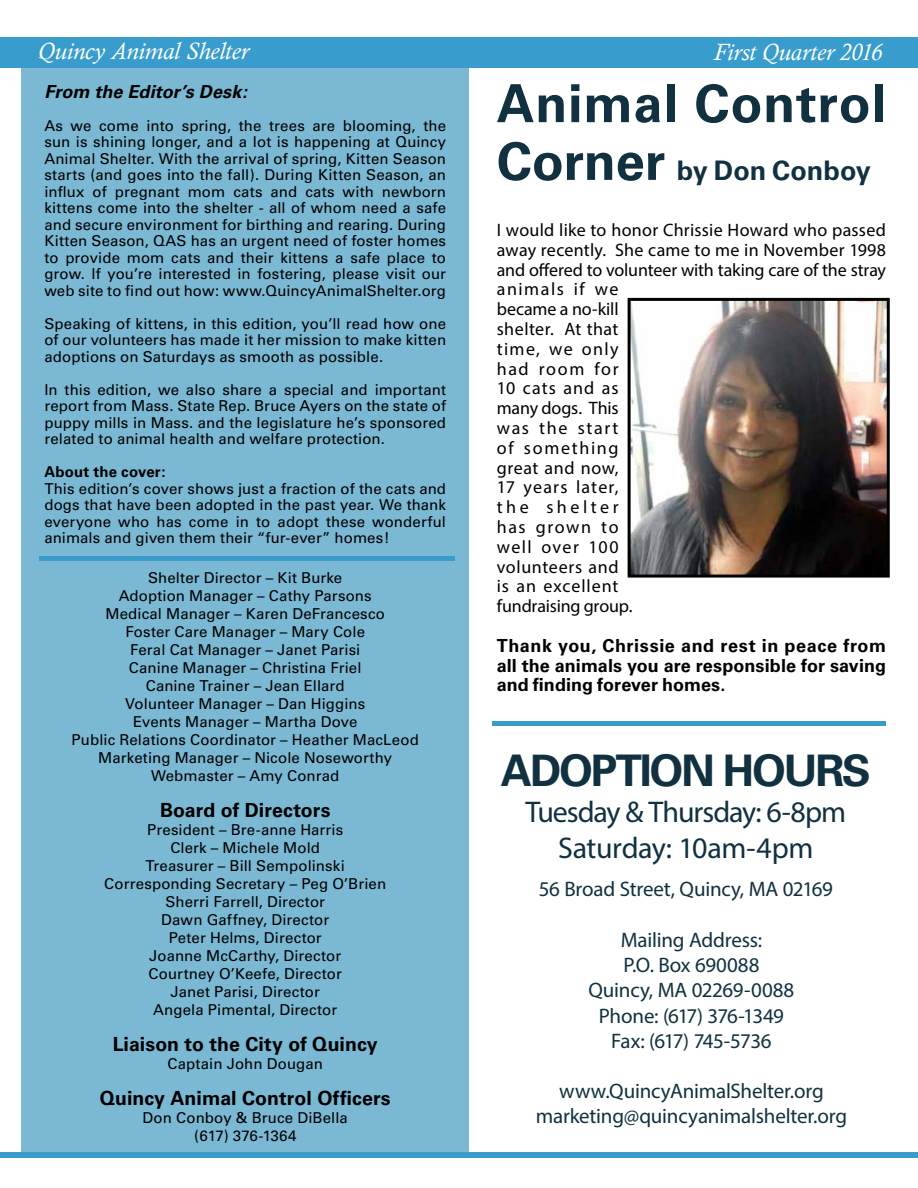
<style>
.page{position:relative;width:918px;height:1188px;background:#fff}
.page>*{position:absolute;margin:0;border:0;box-sizing:border-box;transform-origin:0 0}
.t1{font:700 52.5px "Univers";letter-spacing:.015em;color:#113140}
.t2{font:700 43.5px "Univers";letter-spacing:-.05em;color:#113140}
.t3{font:30px/36px "Myriad Pro";letter-spacing:-.03em;color:#113140;text-align:center}
.t4{font:700 27px "Univers";letter-spacing:-.005em;color:#113140}
.t5{font:italic 24px "Calisto";letter-spacing:-.005em;color:#fff}
.t6{font:21px/25.2px "Myriad Pro";letter-spacing:-.01em;color:#113140;text-align:center}
.t7{font:700 19.5px "Univers";letter-spacing:.005em;color:#000}
.t8{font:18px/19.8px "Myriad Pro";letter-spacing:.02em;color:#000}
.t9{font:700 18px/19.8px "Univers";letter-spacing:.005em;color:#000;text-align:justify}
.t10{font:italic 700 18px "Univers";letter-spacing:.005em;color:#000}
.t11{font:15px/18px "Univers";letter-spacing:.005em;color:#000;text-align:justify}
.t12{font:700 15px "Univers";letter-spacing:.01em;color:#000}
.s1{font-size:52.5px}
</style>
<div class="page">
<div style="left:22px;top:49px;width:447px;height:1108px;background:#7ab8d4"></div>
<div style="left:40px;top:556px;width:415px;height:5px;background:#389dcc"></div>
<hr style="left:493px;top:722px;width:393px;height:4px;background:#389dcc">
<div style="left:0;top:1152px;width:918px;height:5px;background:#389dcc"></div>
<div style="left:0;top:38px;width:918px;height:30px;background:#389dcc"></div>
<img style="left:632px;top:302px;width:254px;height:272px">
<div style="left:628px;top:298px;width:262px;height:280px;border:3px solid #000101"></div>
<h3 class="t5" style="left:38px;top:37px;width:212px">Quincy Animal Shelter</h3>
<h3 class="t5" style="left:714px;top:38px;width:170px">First Quarter 2016</h3>
<p class="t10" style="left:44px;top:81px;width:204px">From the Editor’s Desk:</p>
<p class="t11" style="left:44px;top:117px;width:403px;line-height:16.5px">As we come into spring, the trees are blooming, the sun is shining longer, and a lot is happening at Quincy Animal Shelter. With the arrival of spring, Kitten Season starts (and goes into the fall). During Kitten Season, an influx of pregnant mom cats and cats with newborn kittens come into the shelter - all of whom need a safe and secure environment for birthing and rearing. During Kitten Season, QAS has an urgent need of foster homes to provide mom cats and their kittens a safe place to grow. If you’re interested in fostering, please visit our web site to find out how: www.QuincyAnimalShelter.org</p>
<p class="t11" style="left:44px;top:315px;width:403px;line-height:16.5px">Speaking of kittens, in this edition, you’ll read how one of our volunteers has made it her mission to make kitten adoptions on Saturdays as smooth as possible.</p>
<p class="t11" style="left:44px;top:381px;width:403px;line-height:16.5px">In this edition, we also share a special and important report from Mass. State Rep. Bruce Ayers on the state of puppy mills in Mass. and the legislature he’s sponsored related to animal health and welfare protection.</p>
<p class="t12" style="left:44px;top:463px;width:123px">About the cover:</p>
<p class="t11" style="left:44px;top:480px;width:403px;line-height:16.5px">This edition’s cover shows just a fraction of the cats and dogs that have been adopted in the past year. We thank everyone who has come in to adopt these wonderful animals and given them their “fur-ever” homes!</p>
<p class="t11" style="left:72px;top:569px;width:349px;text-align:center">Shelter Director – Kit Burke<br>Adoption Manager – Cathy Parsons<br>Medical Manager – Karen DeFrancesco<br>Foster Care Manager – Mary Cole<br>Feral Cat Manager – Janet Parisi<br>Canine Manager – Christina Friel<br>Canine Trainer – Jean Ellard<br>Volunteer Manager – Dan Higgins<br>Events Manager – Martha Dove<br>Public Relations Coordinator – Heather MacLeod<br>Marketing Manager – Nicole Noseworthy<br>Webmaster – Amy Conrad</p>
<h3 class="t7" style="left:160px;top:799px;width:172px">Board of Directors</h3>
<p class="t11" style="left:104px;top:821px;width:283px;text-align:center">President – Bre-anne Harris<br>Clerk – Michele Mold<br>Treasurer – Bill Sempolinski<br>Corresponding Secretary – Peg O’Brien<br>Sherri Farrell, Director<br>Dawn Gaffney, Director<br>Peter Helms, Director<br>Joanne McCarthy, Director<br>Courtney O’Keefe, Director<br>Janet Parisi, Director<br>Angela Pimental, Director</p>
<h3 class="t7" style="left:113px;top:1033px;width:266px">Liaison to the City of Quincy</h3>
<p class="t11" style="left:168px;top:1055px;width:157px">Captain John Dougan</p>
<h3 class="t7" style="left:100px;top:1087px;width:292px">Quincy Animal Control Officers</h3>
<p class="t11" style="left:143px;top:1109px;width:207px;text-align:center">Don Conboy &amp; Bruce DiBella (617) 376-1364</p>
<h1 class="t1" style="left:497px;top:73px;width:391px">Animal Control</h1>
<h3 class="t4" style="left:497px;top:155px;width:376px"><span class="s1">Corner</span> by Don Conboy</h3>
<p class="t8" style="left:497px;top:220px;width:391px">I would like to honor Chrissie Howard who passed away recently. She came to me in November 1998 and offered to volunteer with taking care of the stray animals if we<br>became a no-kill<br>shelter. At that<br>time, we only<br>had room for<br>10 cats and as<br>many dogs. This<br>was the start<br>of something<br>great and now,<br>17 years later,<br>the shelter<br>has grown to<br>well over 100<br>volunteers and<br>is an excellent<br>fundraising group.</p>
<p class="t9" style="left:497px;top:636px;width:391px">Thank you, Chrissie and rest in peace from all the animals you are responsible for saving and finding forever homes.</p>
<h2 class="t2" style="left:501px;top:746px;width:372px">ADOPTION HOURS</h2>
<h3 class="t3" style="left:526px;top:794px;width:322px">Tuesday &amp; Thursday: 6-8pm<br>Saturday: 10am-4pm</h3>
<h3 class="t6" style="left:539px;top:876px;width:296px">56 Broad Street, Quincy, MA 02169</h3>
<h3 class="t6" style="left:589px;top:927px;width:207px">Mailing Address:<br>P.O. Box 690088<br>Quincy, MA 02269-0088<br>Phone: (617) 376-1349<br>Fax: (617) 745-5736</h3>
<h3 class="t6" style="left:536px;top:1078px;width:313px">www.QuincyAnimalShelter.org marketing@quincyanimalshelter.org</h3>
</div>
